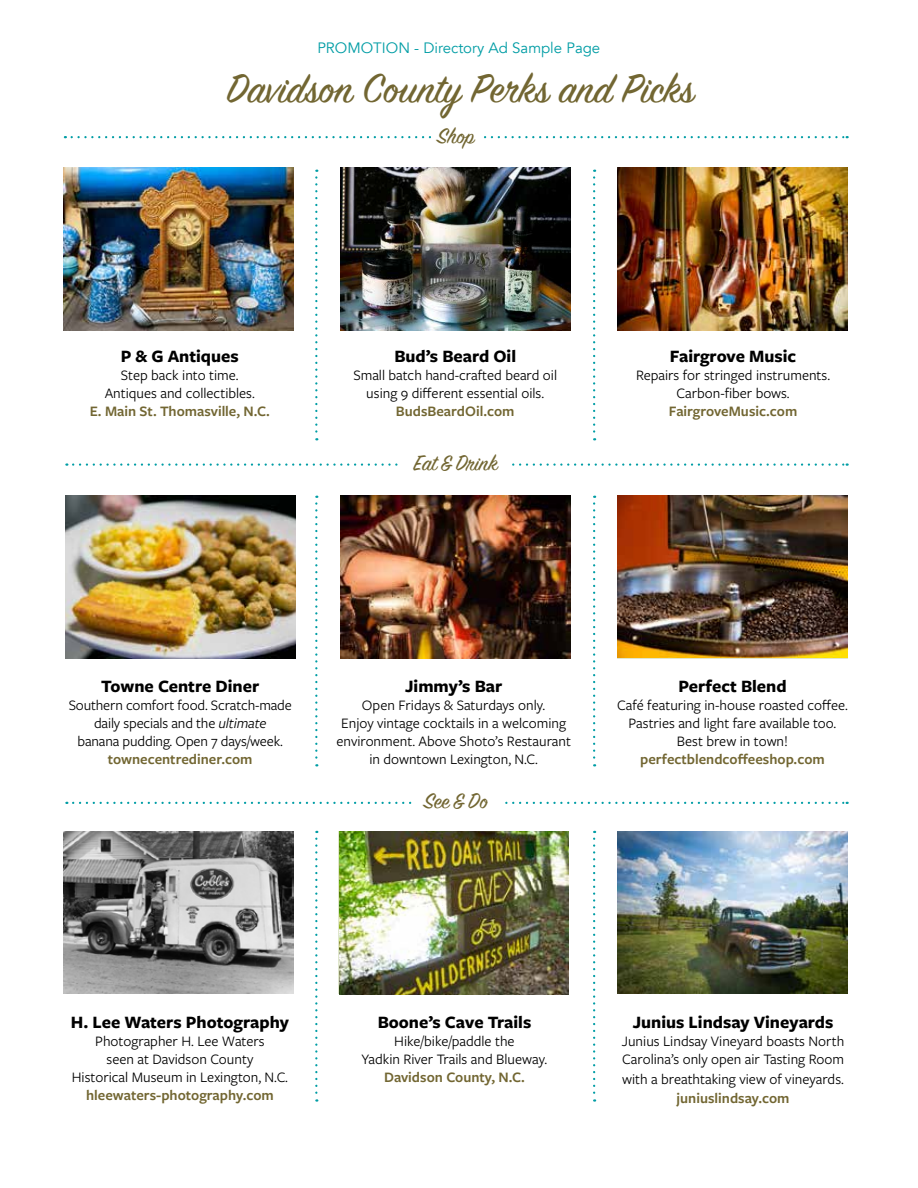
<style>
.page{position:relative;width:918px;height:1188px;background:#fff}
.page>*{position:absolute;margin:0;border:0;box-sizing:border-box;transform-origin:0 0}
.t1{font:45px "Sign Painter House Script";color:#726632}
.t2{font:24px "Sign Painter House Script";color:#726632}
.t3{font:700 18px "Freight Sans Pro";color:#000}
.t4{font:15px/18px "Freight Sans Pro";color:#000;text-align:center}
.t5{font:600 15px "Freight Sans Pro";color:#726632}
.t6{font:15px "Avenir";color:#009da5}
.s1{font-style:italic}
</style>
<div class="page">
<svg style="left:73px;top:802px;width:775px;height:2px"></svg>
<div style="left:414px;top:793px;width:89px;height:32px;background:#fff"></div>
<svg style="left:72px;top:136px;width:776px;height:2px"></svg>
<div style="left:432px;top:128px;width:50px;height:31px;background:#fff"></div>
<img style="left:64px;top:168px;width:230px;height:162px">
<img style="left:340px;top:168px;width:230px;height:162px">
<img style="left:618px;top:168px;width:230px;height:162px">
<img style="left:65px;top:496px;width:230px;height:162px">
<img style="left:340px;top:496px;width:230px;height:162px">
<img style="left:618px;top:496px;width:230px;height:161px">
<img style="left:64px;top:831px;width:230px;height:163px">
<svg style="left:73px;top:463px;width:775px;height:3px"></svg>
<div style="left:401px;top:454px;width:109px;height:31px;background:#fff"></div>
<img style="left:618px;top:831px;width:230px;height:163px">
<svg style="left:593px;top:170px;width:2px;height:270px"></svg>
<svg style="left:593px;top:496px;width:2px;height:270px"></svg>
<svg style="left:593px;top:839px;width:2px;height:263px"></svg>
<svg style="left:315px;top:170px;width:2px;height:270px"></svg>
<svg style="left:315px;top:496px;width:2px;height:270px"></svg>
<svg style="left:315px;top:839px;width:2px;height:263px"></svg>
<img style="left:340px;top:831px;width:229px;height:163px">
<p class="t6" style="left:317px;top:39px;width:284px">PROMOTION - Directory Ad Sample Page</p>
<h1 class="t1" style="left:227px;top:61px;width:469px">Davidson County Perks and Picks</h1>
<h2 class="t2" style="left:437px;top:121px;width:40px">Shop</h2>
<p class="t3" style="left:121px;top:344px;width:120px">P &amp; G Antiques</p>
<p class="t4" style="left:105px;top:366px;width:152px">Step back into time.<br>Antiques and collectibles.</p>
<p class="t5" style="left:90px;top:401px;width:182px">E. Main St. Thomasville, N.C.</p>
<p class="t3" style="left:394px;top:344px;width:123px">Bud’s Beard Oil</p>
<p class="t4" style="left:353px;top:366px;width:205px">Small batch hand-crafted beard oil using 9 different essential oils.</p>
<p class="t5" style="left:396px;top:401px;width:120px">BudsBeardOil.com</p>
<h2 class="t2" style="left:414px;top:449px;width:85px">Eat &amp; Drink</h2>
<p class="t3" style="left:670px;top:344px;width:128px">Fairgrove Music</p>
<p class="t4" style="left:636px;top:366px;width:196px">Repairs for stringed instruments.<br>Carbon-fiber bows.</p>
<p class="t5" style="left:669px;top:401px;width:130px">FairgroveMusic.com</p>
<p class="t3" style="left:101px;top:674px;width:160px">Towne Centre Diner</p>
<p class="t4" style="left:69px;top:696px;width:225px">Southern comfort food. Scratch-made daily specials and the <span class="s1">ultimate<br></span>banana pudding. Open 7 days/week.</p>
<p class="t5" style="left:108px;top:749px;width:146px">townecentrediner.com</p>
<p class="t3" style="left:405px;top:674px;width:99px">Jimmy’s Bar</p>
<p class="t4" style="left:336px;top:696px;width:236px">Open Fridays &amp; Saturdays only.<br>Enjoy vintage cocktails in a welcoming environment. Above Shoto’s Restaurant in downtown Lexington, N.C.</p>
<h2 class="t2" style="left:424px;top:786px;width:65px">See &amp; Do</h2>
<p class="t3" style="left:678px;top:674px;width:110px">Perfect Blend</p>
<p class="t4" style="left:617px;top:696px;width:233px">Café featuring in-house roasted coffee.<br>Pastries and light fare available too.<br>Best brew in town!</p>
<p class="t5" style="left:640px;top:749px;width:186px">perfectblendcoffeeshop.com</p>
<p class="t3" style="left:71px;top:1010px;width:220px">H. Lee Waters Photography</p>
<p class="t4" style="left:72px;top:1031px;width:218px">Photographer H. Lee Waters<br>seen at Davidson County<br>Historical Museum in Lexington, N.C.</p>
<p class="t5" style="left:86px;top:1085px;width:189px">hleewaters-photography.com</p>
<p class="t3" style="left:378px;top:1010px;width:155px">Boone’s Cave Trails</p>
<p class="t4" style="left:362px;top:1032px;width:187px">Hike/bike/paddle the<br>Yadkin River Trails and Blueway.</p>
<p class="t5" style="left:384px;top:1067px;width:142px">Davidson County, N.C.</p>
<p class="t3" style="left:633px;top:1010px;width:202px">Junius Lindsay Vineyards</p>
<p class="t4" style="left:622px;top:1031px;width:224px;text-align:left">Junius Lindsay Vineyard boasts North<br>Carolina’s only open air Tasting Room</p>
<p class="t4" style="left:622px;top:1069px;width:223px">with a breathtaking view of vineyards.</p>
<p class="t5" style="left:677px;top:1088px;width:114px">juniuslindsay.com</p>
</div>
